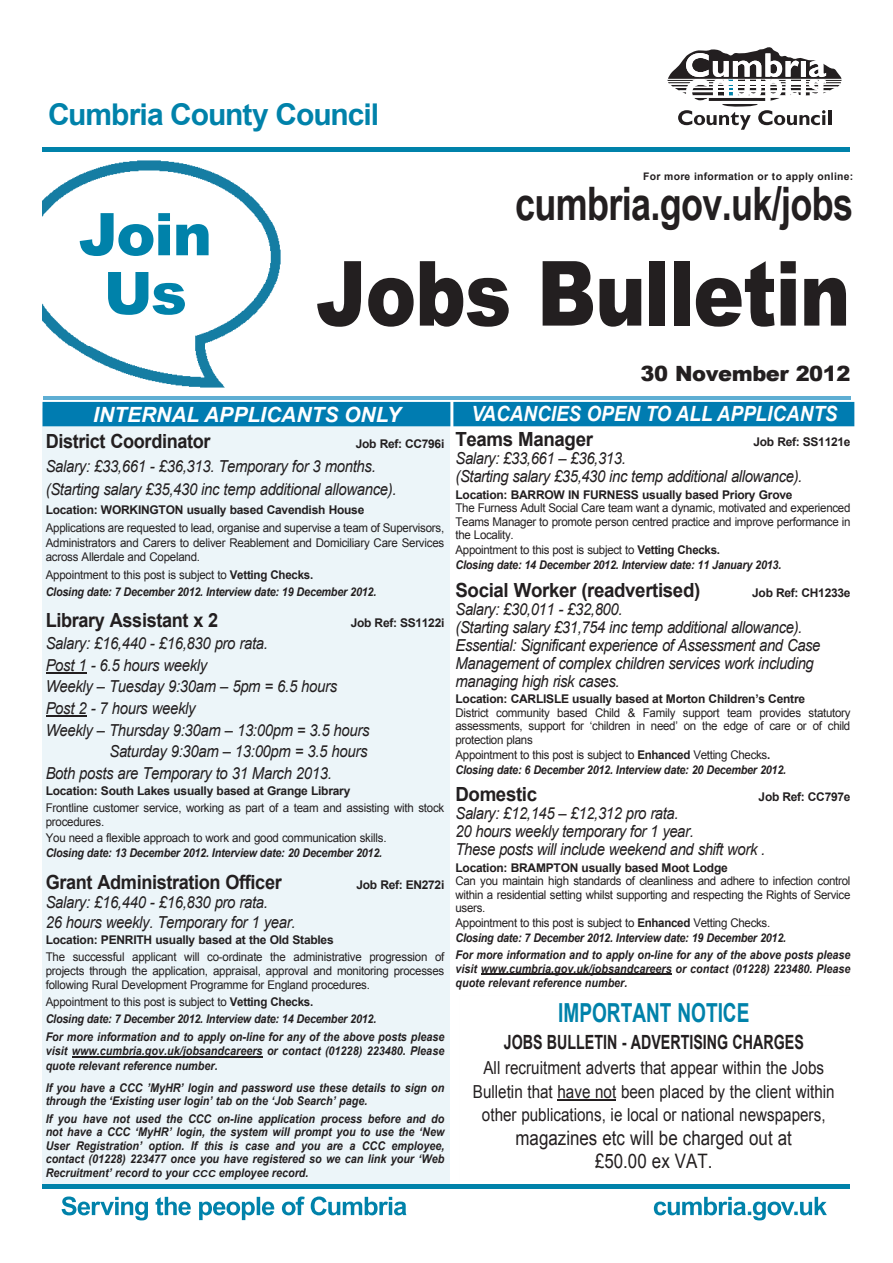
<style>
.page{position:relative;width:893px;height:1263px;background:#fff}
.page>*{position:absolute;margin:0;border:0;box-sizing:border-box;transform-origin:0 0}
.t1{font:900 90px "Arial";letter-spacing:-.015em;color:#231f20;scale:.85 1}
.t2{font:900 58.8px/58.8px "Arial";letter-spacing:-.025em;color:#0082aa;text-align:center}
.t3{font:700 46.2px "Arial Narrow";letter-spacing:-.015em;color:#231f20;scale:.95 1}
.t4{font:700 30px "Arial";letter-spacing:-.035em;color:#0082aa}
.t5{font:700 26.25px "Arial";color:#0082aa;scale:.73 1}
.t6{font:italic 700 21px "Arial";color:#fff;scale:.9 1}
.t7{font:italic 700 21px "Arial";color:#fff}
.t8{font:900 21px "Arial";letter-spacing:-.02em;color:#231f20}
.t9{font:19.95px/23.4px "Arial";color:#231f20;text-align:center;scale:.85 1}
.t10{font:700 19.65px "Arial";color:#231f20;scale:.73 1}
.t11{font:700 19.5px "Arial";letter-spacing:-.02em;color:#231f20;scale:.93 1}
.t12{font:700 19.5px "Arial";letter-spacing:-.02em;color:#231f20;scale:.96 1}
.t13{font:18px/23.4px "Arial";color:#231f20;text-align:center;scale:.85 1}
.t14{font:italic 16.5px/18px "Arial";letter-spacing:-.025em;color:#231f20;scale:.9 1}
.t15{font:italic 700 12px/14.2px "Arial";letter-spacing:-.02em;color:#231f20;scale:.9 1}
.t16{font:12px/13.5px "Arial";letter-spacing:-.02em;color:#231f20;text-align:justify;scale:.96 1}
.t17{font:700 12px "Arial";letter-spacing:-.02em;color:#231f20}
.t18{font:italic 700 12px/13.5px "Arial";color:#231f20;scale:.9 1}
.t19{font:700 10.35px "Arial";letter-spacing:.025em;color:#231f20}
.s1{font-weight:400;font-style:normal}
.s2{font-style:normal}
.s3{font-size:9.6px}
</style>
<div class="page">
<div style="left:43px;top:408px;width:407px;height:776px;background:#ecf5f9"></div>
<img style="left:43px;top:160px;width:238px;height:228px">
<svg style="left:668px;top:47px;width:173px;height:83px"></svg>
<div style="left:43px;top:147px;width:807px;height:5px;background:#0082aa"></div>
<svg style="left:62px;top:1196px;width:344px;height:24px"></svg>
<svg style="left:654px;top:1197px;width:173px;height:23px"></svg>
<hr style="left:43px;top:1184px;width:807px;height:4px;background:#0082aa">
<hr style="left:43px;top:396px;width:807px;height:3px;background:#5faed3">
<hr style="left:46px;top:672px;width:40px;height:1px;background:#231f20">
<hr style="left:46px;top:715px;width:40px;height:1px;background:#231f20">
<hr style="left:72px;top:1056px;width:191px;height:1px;background:#231f20">
<hr style="left:557px;top:1099px;width:59px;height:1px;background:#231f20">
<div style="left:43px;top:402px;width:811px;height:24px;background:#007cb1"></div>
<hr style="left:481px;top:973px;width:191px;height:2px;background:#231f20">
<h3 class="t4" style="left:48px;top:95px;width:333px">Cumbria County Council</h3>
<h2 class="t2" style="left:79px;top:203px;width:135px">Join<br>Us</h2>
<p class="t19" style="left:643px;top:169px;width:211px">For more information or to apply online:</p>
<h3 class="t3" style="left:515px;top:169px;width:357px">cumbria.gov.uk/jobs</h3>
<h1 class="t1" style="left:316px;top:228px;width:630px">Jobs Bulletin</h1>
<h3 class="t8" style="left:641px;top:359px;width:211px">30 November 2012</h3>
<h3 class="t7" style="left:93px;top:400px;width:309px">INTERNAL APPLICANTS ONLY</h3>
<h3 class="t11" style="left:46px;top:428px;width:179px">District Coordinator</h3>
<p class="t17" style="left:356px;top:436px;width:90px">Job Ref: CC796i</p>
<h3 class="t14" style="left:46px;top:454px;width:391px;line-height:23.7px">Salary: £33,661 - £36,313. Temporary for 3 months. (Starting salary £35,430 inc temp additional allowance).</h3>
<p class="t17" style="left:46px;top:502px;width:320px">Location: WORKINGTON usually based Cavendish House</p>
<p class="t16" style="left:46px;top:521px;width:417px;line-height:14.2px">Applications are requested to lead, organise and supervise a team of Supervisors, Administrators and Carers to deliver Reablement and Domiciliary Care Services across Allerdale and Copeland.</p>
<p class="t15" style="left:46px;top:566px;width:369px;line-height:17.1px"><span class="s1">Appointment to this post is subject to</span> <span class="s2">Vetting Checks.<br></span>Closing date: 7 December 2012. Interview date: 19 December 2012.</p>
<h3 class="t11" style="left:46px;top:608px;width:187px">Library Assistant x 2</h3>
<p class="t17" style="left:351px;top:615px;width:95px">Job Ref: SS1122i</p>
<h3 class="t14" style="left:46px;top:634px;width:248px">Salary: £16,440 - £16,830 pro rata.</h3>
<h3 class="t14" style="left:46px;top:656px;width:181px">Post 1 - 6.5 hours weekly</h3>
<h3 class="t14" style="left:46px;top:678px;width:325px">Weekly – Tuesday 9:30am – 5pm = 6.5 hours</h3>
<h3 class="t14" style="left:46px;top:699px;width:168px">Post 2 - 7 hours weekly</h3>
<h3 class="t14" style="left:46px;top:721px;width:361px">Weekly – Thursday 9:30am – 13:00pm = 3.5 hours</h3>
<h3 class="t14" style="left:109px;top:743px;width:288px">Saturday 9:30am – 13:00pm = 3.5 hours</h3>
<h3 class="t14" style="left:46px;top:764px;width:320px">Both posts are Temporary to 31 March 2013.</h3>
<p class="t17" style="left:46px;top:783px;width:306px">Location: South Lakes usually based at Grange Library</p>
<p class="t16" style="left:46px;top:800px;width:417px;line-height:14.2px">Frontline customer service, working as part of a team and assisting with stock procedures.</p>
<p class="t16" style="left:46px;top:831px;width:357px">You need a flexible approach to work and good communication skills.</p>
<p class="t15" style="left:46px;top:846px;width:375px">Closing date: 13 December 2012. Interview date: 20 December 2012.</p>
<h3 class="t11" style="left:46px;top:869px;width:255px">Grant Administration Officer</h3>
<p class="t17" style="left:357px;top:877px;width:89px">Job Ref: EN272i</p>
<h3 class="t14" style="left:46px;top:893px;width:279px;line-height:19.5px">Salary: £16,440 - £16,830 pro rata.<br>26 hours weekly. Temporary for 1 year.</h3>
<p class="t17" style="left:46px;top:932px;width:289px">Location: PENRITH usually based at the Old Stables</p>
<p class="t16" style="left:46px;top:949px;width:417px;line-height:14.2px">The successful applicant will co-ordinate the administrative progression of projects through the application, appraisal, approval and monitoring processes following Rural Development Programme for England procedures.</p>
<p class="t15" style="left:46px;top:993px;width:369px;line-height:17.1px"><span class="s1">Appointment to this post is subject to</span> <span class="s2">Vetting Checks.<br></span>Closing date: 7 December 2012. Interview date: 14 December 2012.</p>
<p class="t15" style="left:46px;top:1030px;width:444px;text-align:justify">For more information and to apply on-line for any of the above posts please visit www.cumbria.gov.uk/jobsandcareers or contact (01228) 223480. Please quote relevant reference number.</p>
<p class="t18" style="left:46px;top:1081px;width:444px">If you have a CCC ’MyHR’ login and password use these details to sign on through the ‘Existing user login’ tab on the ‘Job Search’ page.</p>
<p class="t15" style="left:46px;top:1112px;width:444px;line-height:13.5px;text-align:justify">If you have not used the CCC on-line application process before and do not have a CCC ‘MyHR’ login, the system will prompt you to use the ‘New User Registration’ option. If this is case and you are a CCC employee, contact (01228) 223477 once you have registered so we can link your ‘Web Recruitment’ record to your <span class="s3">CCC</span> employee record.</p>
<h3 class="t6" style="left:471px;top:400px;width:408px">VACANCIES OPEN TO ALL APPLICANTS</h3>
<h3 class="t12" style="left:455px;top:427px;width:145px">Teams Manager</h3>
<p class="t17" style="left:754px;top:434px;width:98px">Job Ref: SS1121e</p>
<h3 class="t14" style="left:455px;top:450px;width:387px">Salary: £33,661 – £36,313.<br>(Starting salary £35,430 inc temp additional allowance).</h3>
<p class="t17" style="left:455px;top:487px;width:339px">Location: BARROW IN FURNESS usually based Priory Grove</p>
<p class="t16" style="left:455px;top:501px;width:413px">The Furness Adult Social Care team want a dynamic, motivated and experienced Teams Manager to promote person centred practice and improve performance in the Locality.</p>
<p class="t15" style="left:455px;top:543px;width:364px;line-height:15px"><span class="s1">Appointment to this post is subject to</span> <span class="s2">Vetting Checks.<br></span>Closing date: 14 December 2012. Interview date: 11 January 2013.</p>
<h3 class="t12" style="left:455px;top:577px;width:256px">Social Worker (readvertised)</h3>
<p class="t17" style="left:752px;top:585px;width:100px">Job Ref: CH1233e</p>
<h3 class="t14" style="left:455px;top:600px;width:407px">Salary: £30,011 - £32,800.<br>(Starting salary £31,754 inc temp additional allowance).<br>Essential: Significant experience of Assessment and Case Management of complex children services work including managing high risk cases.</h3>
<p class="t17" style="left:455px;top:691px;width:351px">Location: CARLISLE usually based at Morton Children’s Centre</p>
<p class="t16" style="left:455px;top:706px;width:413px">District community based Child &amp; Family support team provides statutory assessments, support for ‘children in need’ on the edge of care or of child protection plans</p>
<p class="t15" style="left:455px;top:747px;width:369px;line-height:15px"><span class="s1">Appointment to this post is subject to</span> <span class="s2">Enhanced</span> <span class="s1">Vetting Checks</span><span class="s2">.<br></span>Closing date: 6 December 2012. Interview date: 20 December 2012.</p>
<h3 class="t12" style="left:455px;top:781px;width:87px">Domestic</h3>
<p class="t17" style="left:759px;top:789px;width:93px">Job Ref: CC797e</p>
<h3 class="t14" style="left:455px;top:804px;width:346px">Salary: £12,145 – £12,312 pro rata.<br>20 hours weekly temporary for 1 year.<br>These posts will include weekend and shift work .</h3>
<p class="t17" style="left:455px;top:859px;width:274px">Location: BRAMPTON usually based Moot Lodge</p>
<p class="t16" style="left:455px;top:874px;width:413px">Can you maintain high standards of cleanliness and adhere to infection control within a residential setting whilst supporting and respecting the Rights of Service users.</p>
<p class="t15" style="left:455px;top:916px;width:369px;line-height:15px"><span class="s1">Appointment to this post is subject to</span> <span class="s2">Enhanced</span> <span class="s1">Vetting Checks.<br></span>Closing date: 7 December 2012. Interview date: 19 December 2012.</p>
<p class="t15" style="left:455px;top:948px;width:440px;text-align:justify">For more information and to apply on-line for any of the above posts please visit www.cumbria.gov.uk/jobsandcareers or contact (01228) 223480. Please quote relevant reference number.</p>
<h3 class="t5" style="left:558px;top:995px;width:264px">IMPORTANT NOTICE</h3>
<h3 class="t10" style="left:504px;top:1029px;width:413px">JOBS BULLETIN - ADVERTISING CHARGES</h3>
<h3 class="t13" style="left:473px;top:1056px;width:427px">All recruitment adverts that appear within the Jobs<br>Bulletin that have not been placed by the client within other publications, ie local or national newspapers,</h3>
<h3 class="t9" style="left:516px;top:1126px;width:327px">magazines etc will be charged out at £50.00 ex VAT.</h3>
</div>
